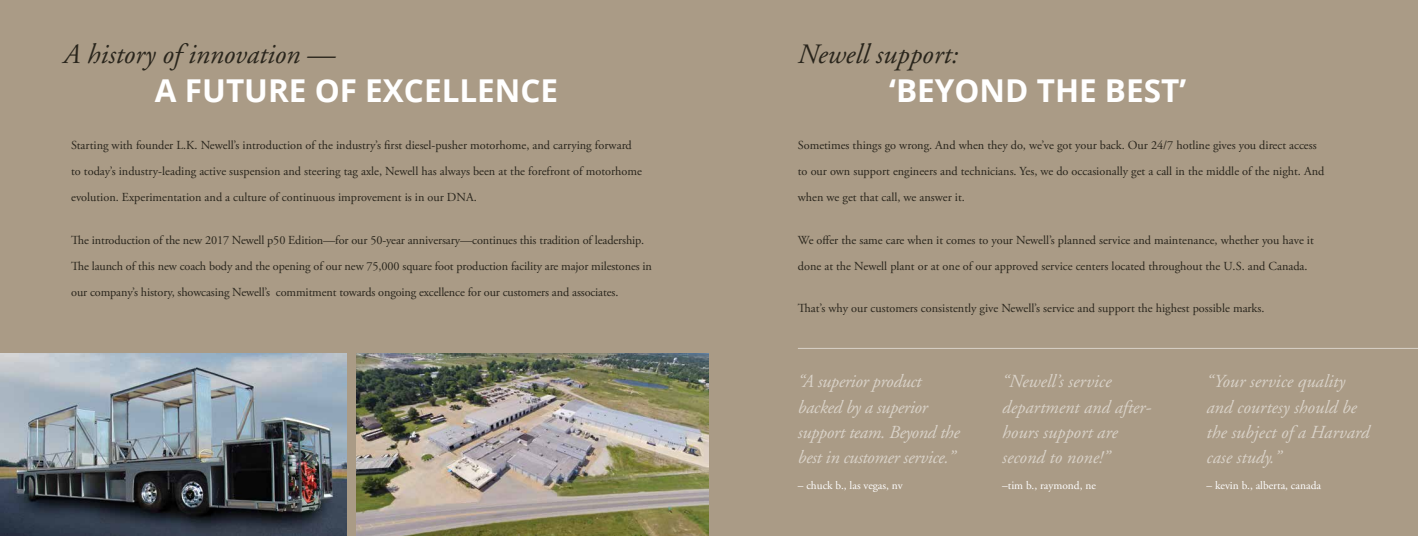
<style>
.page{position:relative;width:1418px;height:536px;background:#aa9b86}
.page>*{position:absolute;margin:0;border:0;box-sizing:border-box;transform-origin:0 0}
.t1{font:700 31.5px "Open Sans";color:#fff}
.t2{font:italic 28px "Adobe Garamond";color:#29251c}
.t3{font:italic 18.38px/25.4px "Adobe Garamond";color:#d9d2c8}
.t4{font:italic 18.38px/25.4px "Adobe Garamond";letter-spacing:-.02em;color:#d9d2c8}
.t5{font:12.25px/26.2px "Adobe Garamond Pro";color:#29251c}
.t6{font:11.38px "Adobe Garamond";color:#fff}
.t7{font:11.38px "Adobe Garamond Pro";color:#fff}
</style>
<div class="page">
<img style="left:0;top:353px;width:346px;height:183px">
<hr style="left:798px;top:348px;width:620px;height:1px;background:#d9d2c8">
<img style="left:357px;top:353px;width:352px;height:183px">
<h2 class="t2" style="left:64px;top:39px;width:273px">A history of innovation —</h2>
<h2 class="t2" style="left:798px;top:39px;width:162px">Newell support:</h2>
<h1 class="t1" style="left:155px;top:68px;width:405px">A FUTURE OF EXCELLENCE</h1>
<h1 class="t1" style="left:889px;top:68px;width:298px">‘BEYOND THE BEST’</h1>
<p class="t5" style="left:798px;top:132px;width:528px">Sometimes things go wrong. And when they do, we’ve got your back. Our 24/7 hotline gives you direct access to our own support engineers and technicians. Yes, we do occasionally get a call in the middle of the night. And when we get that call, we answer it.</p>
<p class="t5" style="left:798px;top:227px;width:517px">We offer the same care when it comes to your Newell’s planned service and maintenance, whether you have it done at the Newell plant or at one of our approved service centers located throughout the U.S. and Canada.</p>
<p class="t5" style="left:798px;top:295px;width:468px">That’s why our customers consistently give Newell’s service and support the highest possible marks.</p>
<p class="t5" style="left:71px;top:132px;width:572px">Starting with founder L.K. Newell’s introduction of the industry’s first diesel-pusher motorhome, and carrying forward to today’s industry-leading active suspension and steering tag axle, Newell has always been at the forefront of motorhome evolution. Experimentation and a culture of continuous improvement is in our DNA.</p>
<p class="t5" style="left:71px;top:227px;width:582px">The introduction of the new 2017 Newell p50 Edition—for our 50-year anniversary—continues this tradition of leadership.<br>The launch of this new coach body and the opening of our new 75,000 square foot production facility are major milestones in our company’s history, showcasing Newell’s commitment towards ongoing excellence for our customers and associates.</p>
<h3 class="t4" style="left:798px;top:369px;width:163px">“A superior product backed by a superior support team. Beyond the best in customer service.”</h3>
<p class="t6" style="left:798px;top:479px;width:106px">– chuck b., las vegas, nv</p>
<h3 class="t3" style="left:1002px;top:369px;width:151px">“Newell’s service department and after&shy;hours support are second to none!”</h3>
<p class="t6" style="left:1002px;top:479px;width:95px">–tim b., raymond, ne</p>
<h3 class="t3" style="left:1206px;top:369px;width:164px">“Your service quality and courtesy should be the subject of a Harvard case study.”</h3>
<p class="t7" style="left:1206px;top:478px;width:116px">– kevin b., alberta, canada</p>
</div>
